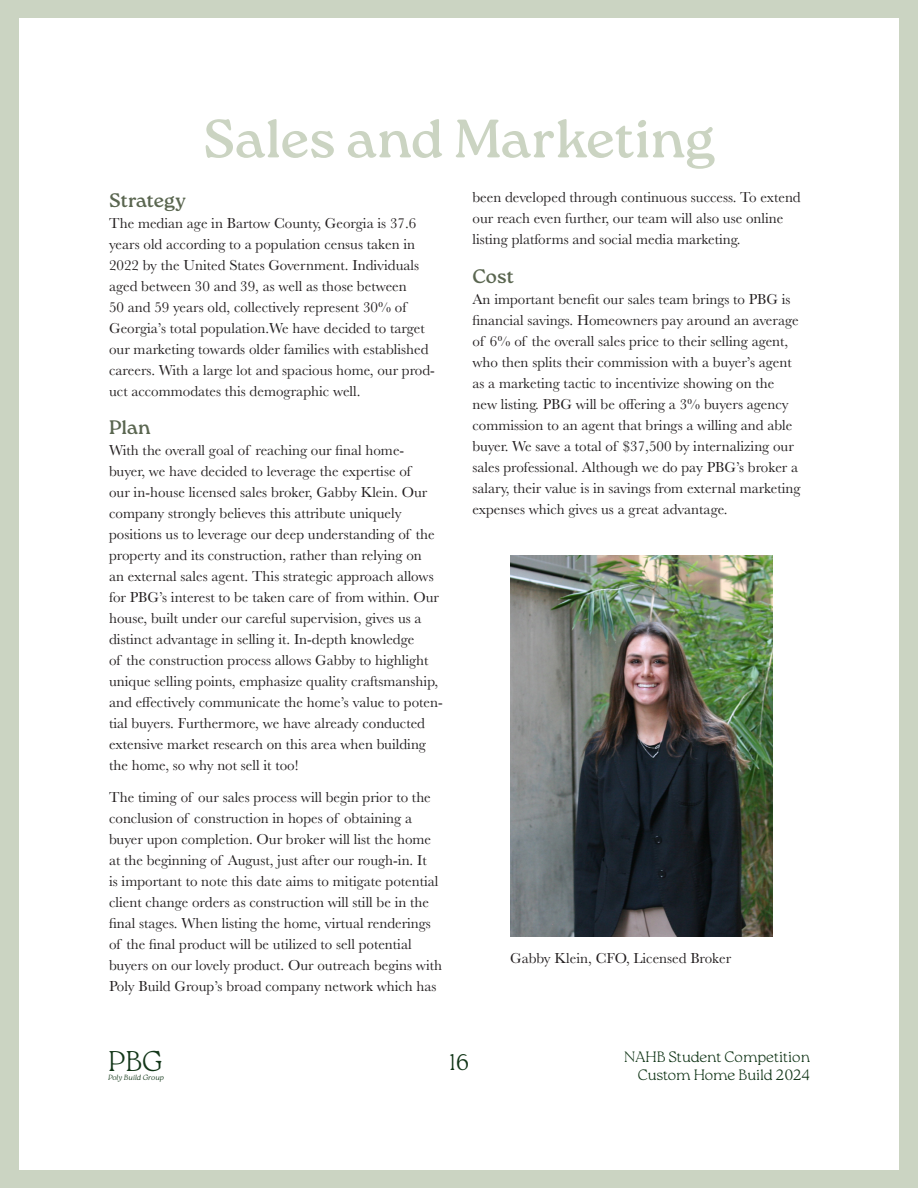
<style>
.page{position:relative;width:918px;height:1188px;background:#fff}
.page>*{position:absolute;margin:0;border:0;box-sizing:border-box;transform-origin:0 0}
.t1{font:54px "Roca";color:#cbd4c2}
.t2{font:100 28.5px "Roca";color:#123618}
.t3{font:100 22.5px "Roca";color:#123618}
.Headers{font:19.5px "Roca";color:#5a6650}
.Body_text{font:15px/21px "Baskerville";color:#231f20}
.t4{font:100 15px/18px "Roca";color:#123618;text-align:right}
.t5{font:italic 100 7.5px "Roca";color:#123618}
</style>
<div class="page">
<div style="left:0;top:0;width:918px;height:17px;background:#cbd4c2"></div>
<div style="left:0;top:1171px;width:918px;height:17px;background:#cbd4c2"></div>
<div style="left:900px;top:12px;width:18px;height:1175px;background:#cbd4c2"></div>
<div style="left:0;top:0;width:18px;height:1187px;background:#cbd4c2"></div>
<img style="left:510px;top:556px;width:262px;height:380px">
<p class="t1" style="left:203px;top:107px;width:514px">Sales and Marketing</p>
<p class="Headers" style="left:109px;top:189px;width:78px">Strategy</p>
<p class="Body_text" style="left:109px;top:213px;width:327px">The median age in Bartow County, Georgia is 37.6 years old according to a population census taken in 2022 by the United States Government. Individuals aged between 30 and 39, as well as those between<br>50 and 59 years old, collectively represent 30% of Georgia’s total population.We have decided to target our marketing towards older families with established careers. With a large lot and spacious home, our prod&shy;uct accommodates this demographic well.</p>
<p class="Headers" style="left:109px;top:416px;width:43px">Plan</p>
<p class="Body_text" style="left:109px;top:440px;width:335px">With the overall goal of reaching our final home&shy;buyer, we have decided to leverage the expertise of<br>our in-house licensed sales broker, Gabby Klein. Our company strongly believes this attribute uniquely positions us to leverage our deep understanding of the property and its construction, rather than relying on<br>an external sales agent. This strategic approach allows for PBG’s interest to be taken care of from within. Our house, built under our careful supervision, gives us a distinct advantage in selling it. In-depth knowledge<br>of the construction process allows Gabby to highlight unique selling points, emphasize quality craftsmanship, and effectively communicate the home’s value to poten&shy;tial buyers. Furthermore, we have already conducted extensive market research on this area when building the home, so why not sell it too!</p>
<p class="Body_text" style="left:109px;top:786px;width:335px">The timing of our sales process will begin prior to the conclusion of construction in hopes of obtaining a buyer upon completion. Our broker will list the home at the beginning of August, just after our rough-in. It<br>is important to note this date aims to mitigate potential client change orders as construction will still be in the final stages. When listing the home, virtual renderings of the final product will be utilized to sell potential buyers on our lovely product. Our outreach begins with Poly Build Group’s broad company network which has</p>
<p class="Body_text" style="left:472px;top:187px;width:330px">been developed through continuous success. To extend our reach even further, our team will also use online listing platforms and social media marketing.</p>
<p class="Headers" style="left:472px;top:264px;width:43px">Cost</p>
<p class="Body_text" style="left:472px;top:289px;width:330px">An important benefit our sales team brings to PBG is financial savings. Homeowners pay around an average of 6% of the overall sales price to their selling agent, who then splits their commission with a buyer’s agent as a marketing tactic to incentivize showing on the new listing. PBG will be offering a 3% buyers agency commission to an agent that brings a willing and able buyer. We save a total of $37,500 by internalizing our sales professional. Although we do pay PBG’s broker a salary, their value is in savings from external marketing expenses which gives us a great advantage.</p>
<p class="Body_text" style="left:510px;top:948px;width:222px">Gabby Klein, CFO, Licensed Broker</p>
<h2 class="t2" style="left:108px;top:1044px;width:57px">PBG</h2>
<h3 class="t3" style="left:449px;top:1049px;width:22px">16</h3>
<p class="t5" style="left:108px;top:1073px;width:58px">Poly Build Group</p>
<p class="t4" style="left:624px;top:1049px;width:187px">NAHB Student Competition<br>Custom Home Build 2024</p>
</div>
